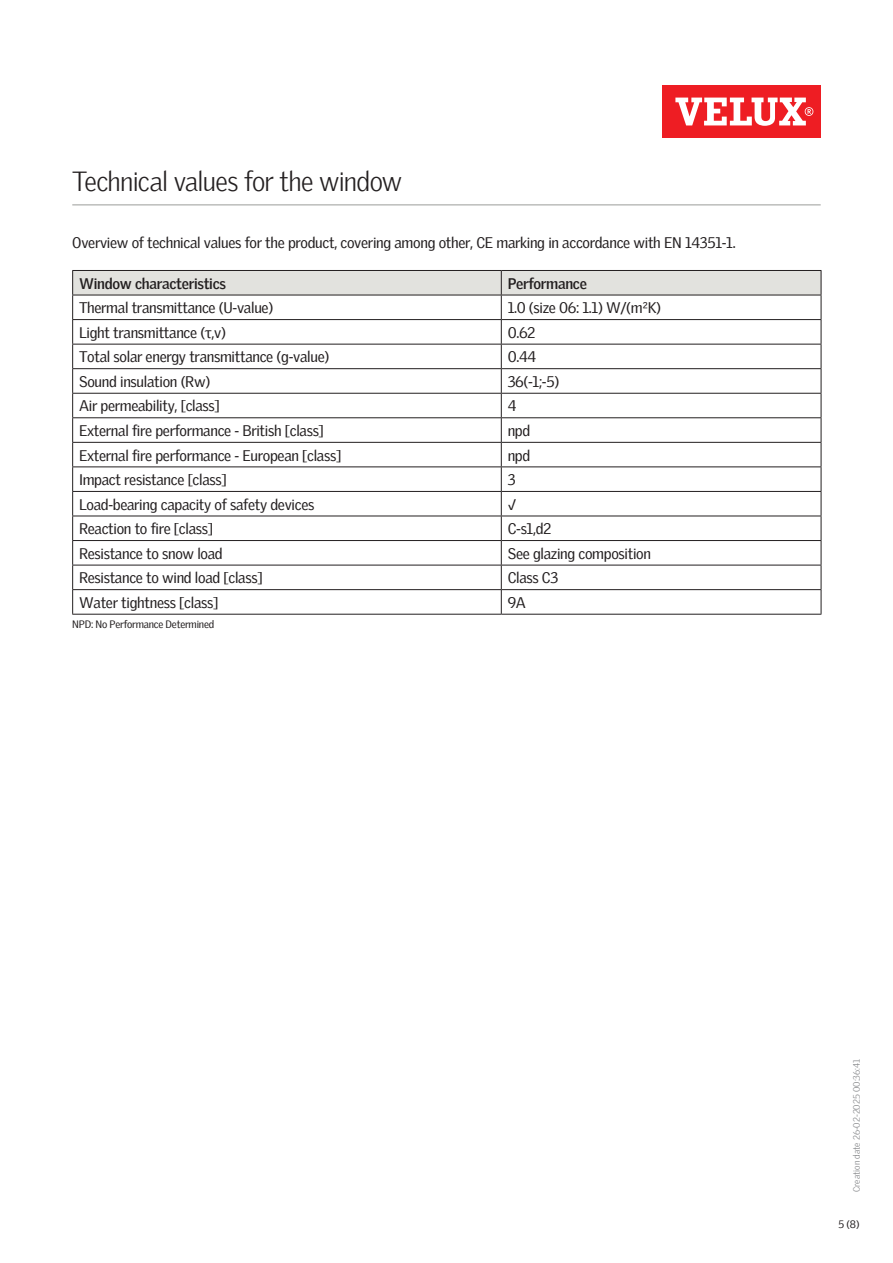
<style>
.page{position:relative;width:893px;height:1263px;background:#fff}
.page>*{position:absolute;margin:0;border:0;box-sizing:border-box;transform-origin:0 0}
.Headline_With_Line_B{font:300 27px "Velux Gothic";letter-spacing:-.03em;color:#231f20}
.Body_Regular{font:15px "Velux Gothic";letter-spacing:-.02em;color:#231f20}
.Body_Heading{font:700 15px "Velux Gothic";letter-spacing:-.02em;color:#231f20}
.t1{font:10.5px "Velux Gothic";letter-spacing:-.02em;color:#231f20}
.t2{font:300 9px "Velux Gothic";color:#7c7e81}
</style>
<div class="page">
<div style="left:662px;top:85px;width:159px;height:53px;background:#ee1d23"></div>
<svg style="left:675px;top:98px;width:138px;height:28px"></svg>
<hr style="left:72px;top:204px;width:749px;height:2px;background:#bcbdbb">
<hr style="left:72px;top:614px;width:429px;height:1px;background:#231f20">
<svg style="left:72px;top:270px;width:750px;height:344px"></svg>
<hr style="left:501px;top:614px;width:320px;height:1px;background:#231f20">
<p class="Headline_With_Line_B" style="left:72px;top:161px;width:331px">Technical values for the window</p>
<p class="Body_Regular" style="left:72px;top:231px;width:665px">Overview of technical values for the product, covering among other, CE marking in accordance with EN 14351-1.</p>
<p class="Body_Heading" style="left:79px;top:272px;width:148px">Window characteristics</p>
<p class="Body_Heading" style="left:508px;top:272px;width:81px">Performance</p>
<p class="Body_Regular" style="left:79px;top:296px;width:196px">Thermal transmittance (U-value)</p>
<p class="Body_Regular" style="left:508px;top:296px;width:155px">1.0 (size 06: 1.1) W/(m²K)</p>
<p class="Body_Regular" style="left:79px;top:321px;width:148px">Light transmittance (τ,v)</p>
<p class="Body_Regular" style="left:508px;top:321px;width:29px">0.62</p>
<p class="Body_Regular" style="left:79px;top:345px;width:252px">Total solar energy transmittance (g-value)</p>
<p class="Body_Regular" style="left:508px;top:345px;width:30px">0.44</p>
<p class="Body_Regular" style="left:79px;top:370px;width:133px">Sound insulation (Rw)</p>
<p class="Body_Regular" style="left:508px;top:370px;width:53px">36(-1;-5)</p>
<p class="Body_Regular" style="left:79px;top:395px;width:142px">Air permeability, [class]</p>
<p class="Body_Regular" style="left:508px;top:395px;width:10px">4</p>
<p class="Body_Regular" style="left:79px;top:419px;width:246px">External fire performance - British [class]</p>
<p class="Body_Regular" style="left:508px;top:419px;width:24px">npd</p>
<p class="Body_Regular" style="left:79px;top:444px;width:264px">External fire performance - European [class]</p>
<p class="Body_Regular" style="left:508px;top:444px;width:24px">npd</p>
<p class="Body_Regular" style="left:79px;top:468px;width:149px">Impact resistance [class]</p>
<p class="Body_Regular" style="left:508px;top:468px;width:9px">3</p>
<p class="Body_Regular" style="left:79px;top:493px;width:237px">Load-bearing capacity of safety devices</p>
<p class="Body_Regular" style="left:508px;top:493px;width:10px">√</p>
<p class="Body_Regular" style="left:79px;top:517px;width:136px">Reaction to fire [class]</p>
<p class="Body_Regular" style="left:508px;top:517px;width:45px">C-s1,d2</p>
<p class="Body_Regular" style="left:79px;top:542px;width:145px">Resistance to snow load</p>
<p class="Body_Regular" style="left:508px;top:542px;width:145px">See glazing composition</p>
<p class="Body_Regular" style="left:79px;top:566px;width:185px">Resistance to wind load [class]</p>
<p class="Body_Regular" style="left:508px;top:566px;width:52px">Class C3</p>
<p class="Body_Regular" style="left:79px;top:591px;width:141px">Water tightness [class]</p>
<p class="Body_Regular" style="left:508px;top:591px;width:20px">9A</p>
<p class="t1" style="left:72px;top:616px;width:143px">NPD: No Performance Determined</p>
<p class="t2" style="left:850px;top:1192px;width:134px;rotate:-90deg">Creation date 26-02-2025 00:36:41</p>
<p class="t1" style="left:838px;top:1216px;width:23px">5 (8)</p>
</div>
